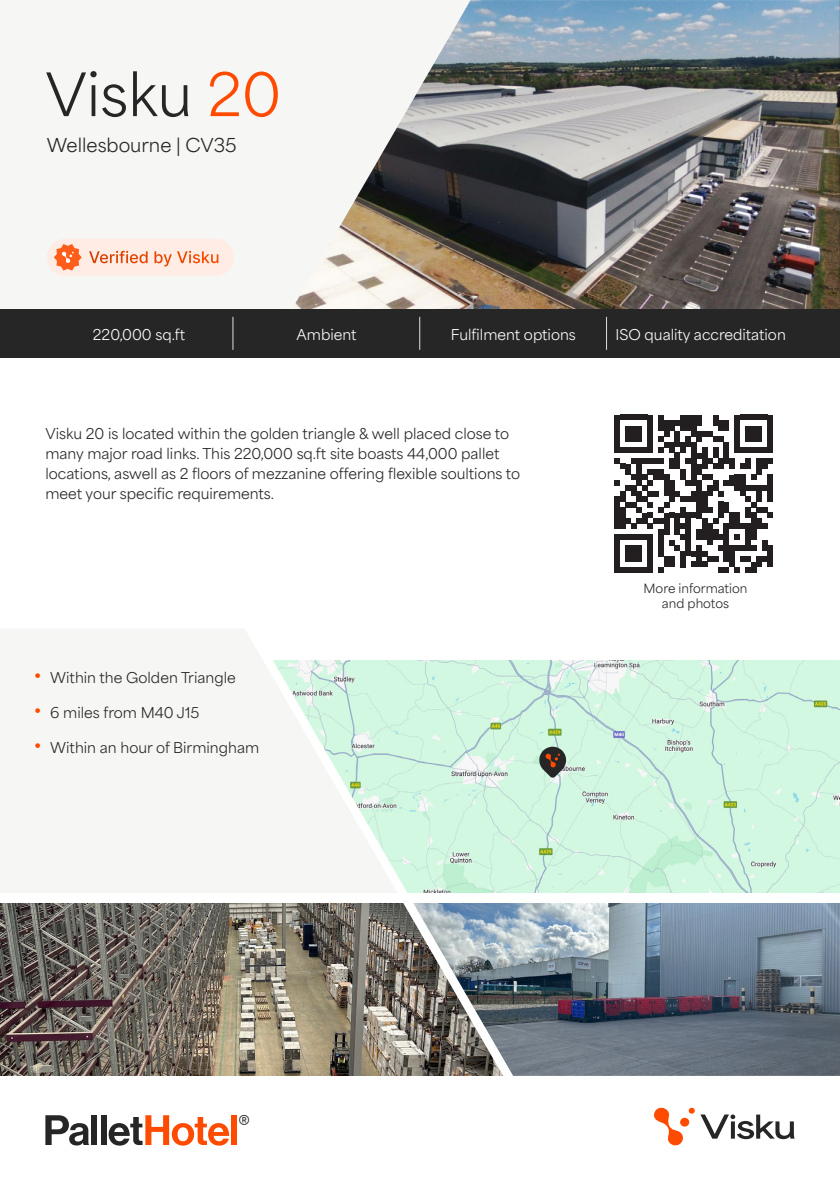
<style>
.page{position:relative;width:840px;height:1191px;background:#fff}
.page>*{position:absolute;margin:0;border:0;box-sizing:border-box;transform-origin:0 0}
.t1{font:56px "Area Normal";color:#262626}
.t2{font:22.6px "Area Normal";color:#252626}
.t3{font:18px "Area Normal";color:#262626}
.t4{font:14px/20px "Area Normal";color:#262626}
.t5{font:14px "Area Normal";color:#fff}
.t6{font:12px/14.4px "Area Normal";color:#262626;text-align:center}
.s1{color:#ff4b00}
.s2{font-size:24px;color:#ff4b00}
</style>
<div class="page">
<img style="left:470px;top:0;width:369px;height:309px">
<svg style="left:0;top:0;width:470px;height:309px;fill:#f6f6f4"></svg>
<svg style="left:45px;top:1115px;width:44px;height:30px"></svg>
<div style="left:92px;top:1115px;width:5px;height:30px;background:#262626"></div>
<div style="left:101px;top:1115px;width:5px;height:30px;background:#262626"></div>
<svg style="left:109px;top:1115px;width:120px;height:30px"></svg>
<div style="left:231px;top:1115px;width:6px;height:30px;background:#ff4b00"></div>
<img style="left:531px;top:660px;width:308px;height:233px">
<div style="left:0;top:629px;width:228px;height:264px;background:#f6f6f4"></div>
<svg style="left:614px;top:415px;width:114px;height:157px"></svg>
<div style="left:728px;top:458px;width:6px;height:11px;background:#231f20"></div>
<div style="left:728px;top:474px;width:6px;height:11px;background:#231f20"></div>
<div style="left:728px;top:513px;width:6px;height:16px;background:#231f20"></div>
<div style="left:728px;top:545px;width:6px;height:22px;background:#231f20"></div>
<div style="left:734px;top:415px;width:5px;height:10px;background:#231f20"></div>
<div style="left:734px;top:425px;width:5px;height:11px;background:#231f20"></div>
<div style="left:745px;top:425px;width:5px;height:11px;background:#231f20"></div>
<div style="left:750px;top:425px;width:6px;height:11px;background:#231f20"></div>
<div style="left:756px;top:425px;width:5px;height:11px;background:#231f20"></div>
<svg style="left:739px;top:415px;width:27px;height:5px"></svg>
<div style="left:766px;top:415px;width:6px;height:10px;background:#231f20"></div>
<div style="left:766px;top:425px;width:6px;height:11px;background:#231f20"></div>
<svg style="left:734px;top:436px;width:38px;height:136px"></svg>
<div style="left:766px;top:545px;width:6px;height:22px;background:#231f20"></div>
<div style="left:0;top:309px;width:839px;height:49px;background:#262626"></div>
<svg style="left:700px;top:1114px;width:94px;height:25px"></svg>
<svg style="left:654px;top:1107px;width:40px;height:38px"></svg>
<svg style="left:679px;top:1117px;width:9px;height:9px"></svg>
<hr style="left:232px;top:317px;width:1px;height:33px;background:#e0e0db">
<hr style="left:419px;top:317px;width:1px;height:33px;background:#e0e0db">
<hr style="left:606px;top:317px;width:1px;height:33px;background:#e0e0db">
<img style="left:0;top:903px;width:228px;height:172px">
<img style="left:531px;top:903px;width:308px;height:172px">
<svg style="left:537px;top:745px;width:30px;height:33px"></svg>
<img style="left:228px;top:629px;width:303px;height:447px">
<div style="left:0;top:893px;width:839px;height:10px;background:#fff"></div>
<div style="left:47px;top:239px;width:187px;height:37px;background:#ffede5;border-radius:19px"></div>
<svg style="left:54px;top:244px;width:28px;height:27px"></svg>
<svg style="left:89px;top:251px;width:120px;height:12px"></svg>
<h1 class="t1" style="left:45px;top:45px;width:237px">Visku <span class="s1">20</span></h1>
<p class="t3" style="left:47px;top:129px;width:191px">Wellesbourne | CV35</p>
<p class="t5" style="left:93px;top:322px;width:94px">220,000 sq.ft</p>
<p class="t5" style="left:296px;top:322px;width:61px">Ambient</p>
<p class="t5" style="left:450px;top:322px;width:126px">Fulfilment options</p>
<p class="t5" style="left:615px;top:322px;width:172px">ISO quality accreditation</p>
<p class="t4" style="left:45px;top:422px;width:476px">Visku 20 is located within the golden triangle &amp; well placed close to many major road links. This 220,000 sq.ft site boasts 44,000 pallet locations, aswell as 2 floors of mezzanine offering flexible soultions to meet your specific requirements.</p>
<p class="t4" style="left:33px;top:665px;width:204px"><span class="s2">•</span> Within the Golden Triangle</p>
<p class="t4" style="left:33px;top:701px;width:168px"><span class="s2">•</span> 6 miles from M40 J15</p>
<p class="t4" style="left:33px;top:736px;width:227px"><span class="s2">•</span> Within an hour of Birmingham</p>
<p class="t6" style="left:643px;top:580px;width:105px">More information and photos</p>
<h2 class="t2" style="left:238px;top:1104px;width:14px">®</h2>
</div>
